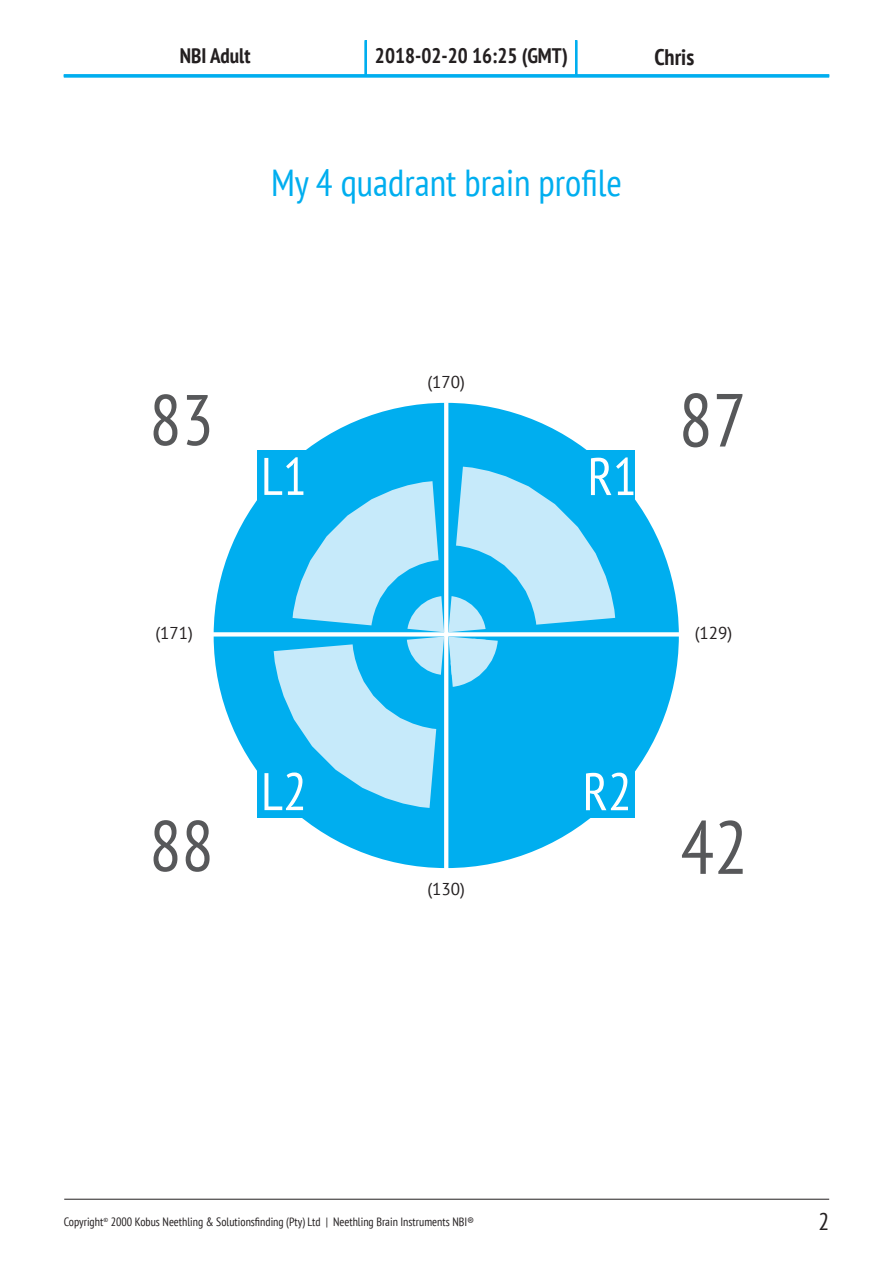
<style>
.page{position:relative;width:893px;height:1263px;background:#fff}
.page>*{position:absolute;margin:0;border:0;box-sizing:border-box;transform-origin:0 0}
.t1{font:condensed 75px "PT Sans";color:#57585a}
.t2{font:condensed 71.4px "PT Sans";color:#57585a}
.t3{font:condensed 52.8px "PT Sans";color:#fff}
.t4{font:condensed 37.5px "PT Sans";color:#00aeef}
.t5{font:condensed 24px "PT Sans";color:#231f20}
.t6{font:700 condensed 22.5px "PT Sans";color:#231f20}
.t7{font:700 condensed 21px "PT Sans";color:#231f20}
.t8{font:17.1px "PT Sans";color:#231f20}
.t9{font:condensed 12px "PT Sans";color:#231f20}
</style>
<div class="page">
<hr style="left:64px;top:75px;width:765px;height:3px;background:#00aeef">
<hr style="left:64px;top:1199px;width:765px;height:1px;background:#231f20">
<hr style="left:64px;top:74px;width:765px;height:3px;background:#00aeef">
<hr style="left:365px;top:40px;width:2px;height:35px;background:#00aeef">
<hr style="left:575px;top:40px;width:2px;height:35px;background:#00aeef">
<div style="left:257px;top:766px;width:378px;height:51px;background:#00aeef"></div>
<div style="left:214px;top:403px;width:465px;height:465px;background:#00aeef;border-radius:50%"></div>
<svg style="left:444px;top:403px;width:4px;height:465px"></svg>
<svg style="left:213px;top:632px;width:466px;height:4px"></svg>
<svg style="left:213px;top:402px;width:231px;height:230px"></svg>
<svg style="left:213px;top:636px;width:231px;height:233px"></svg>
<svg style="left:407px;top:596px;width:91px;height:91px"></svg>
<svg style="left:448px;top:402px;width:231px;height:230px"></svg>
<h3 class="t7" style="left:180px;top:42px;width:72px">NBI Adult</h3>
<h3 class="t7" style="left:375px;top:42px;width:194px">2018-02-20 16:25 (GMT)</h3>
<h3 class="t6" style="left:654px;top:42px;width:41px">Chris</h3>
<h3 class="t4" style="left:271px;top:158px;width:352px">My 4 quadrant brain profile</h3>
<h2 class="t2" style="left:149px;top:374px;width:66px">83</h2>
<h3 class="t8" style="left:427px;top:371px;width:39px">(170)</h3>
<h3 class="t3" style="left:261px;top:442px;width:47px">L1</h3>
<h3 class="t3" style="left:588px;top:443px;width:51px">R1</h3>
<h1 class="t1" style="left:679px;top:372px;width:69px">87</h1>
<h3 class="t8" style="left:155px;top:622px;width:39px">(171)</h3>
<h3 class="t8" style="left:695px;top:622px;width:39px">(129)</h3>
<h2 class="t2" style="left:149px;top:800px;width:66px">88</h2>
<h3 class="t3" style="left:261px;top:758px;width:47px">L2</h3>
<h3 class="t3" style="left:583px;top:758px;width:51px">R2</h3>
<h3 class="t8" style="left:427px;top:878px;width:39px">(130)</h3>
<h1 class="t1" style="left:680px;top:799px;width:69px">42</h1>
<p class="t9" style="left:64px;top:1214px;width:412px">Copyright<sup>©</sup> 2000 Kobus Neethling &amp; Solutionsfinding (Pty) Ltd | Neethling Brain Instruments NBI®</p>
<h3 class="t5" style="left:818px;top:1206px;width:12px">2</h3>
</div>
